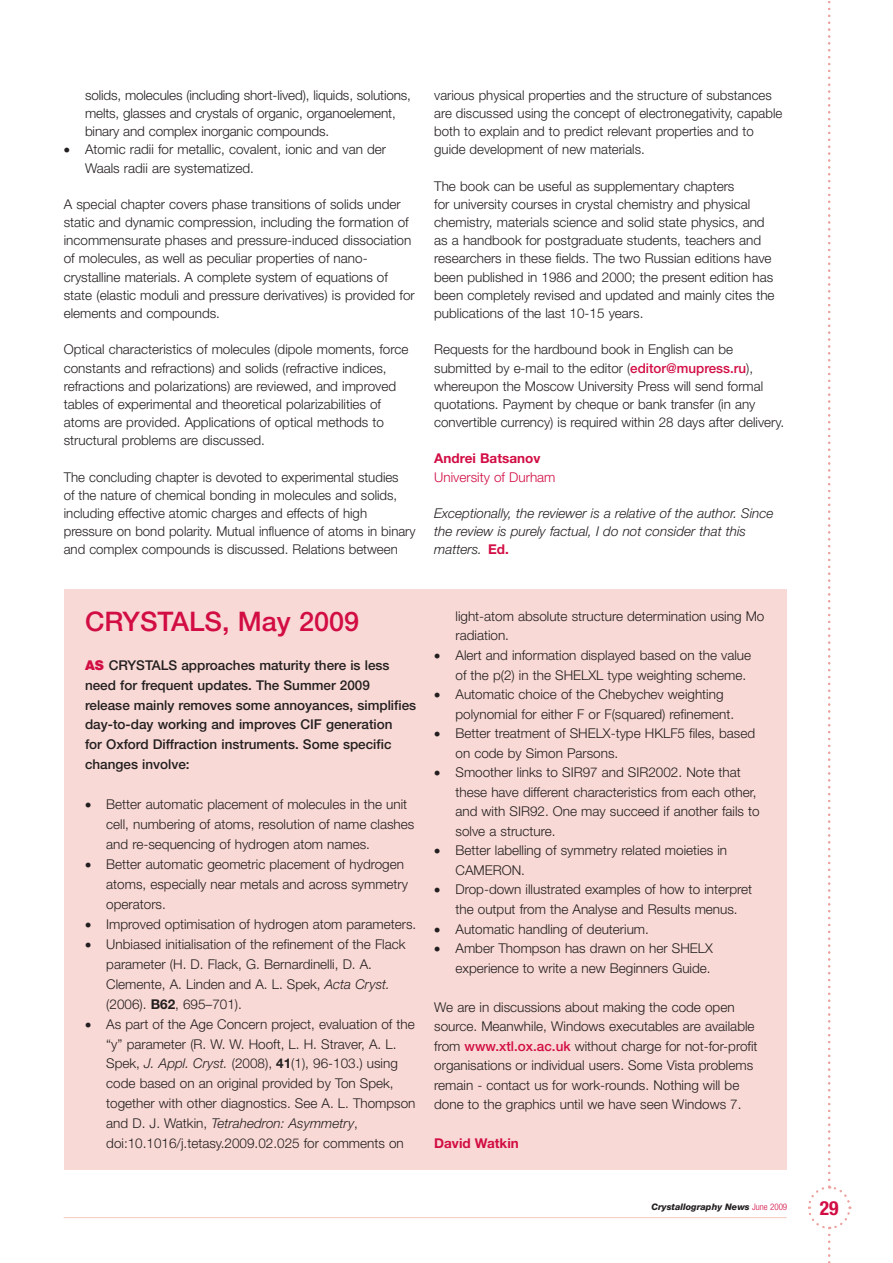
<style>
.page{position:relative;width:893px;height:1263px;background:#fff}
.page>*{position:absolute;margin:0;border:0;box-sizing:border-box;transform-origin:0 0}
.t1{font:500 27px "Helvetica Neue";color:#d20d44}
.t2{font:700 condensed 19.5px "Helvetica Neue";color:#d20d44}
.t3{font:300 13.5px/18.1px "Helvetica Neue";color:#231f20}
.t4{font:500 13.5px/20px "Helvetica Neue";color:#231f20}
.t5{font:italic 300 13.5px/18.1px "Helvetica Neue";color:#231f20}
.t6{font:700 13.5px "Helvetica Neue";color:#d20d44}
.t7{font:300 13.5px "Helvetica Neue";color:#d20d44}
.t8{font:italic 800 9px "Helvetica Neue";color:#231f20}
.s1{font-weight:500;color:#d20d44}
.s2{font-weight:700;font-style:normal;color:#d20d44}
.s3{font-weight:900;color:#d20d44}
.s4{font-style:italic}
.s5{font-weight:700}
.s6{font-weight:300;font-style:normal;font-stretch:condensed;color:#d20d44}
</style>
<div class="page">
<svg style="left:808px;top:1px;width:44px;height:1262px"></svg>
<hr style="left:64px;top:1217px;width:723px;height:1px;background:#f6cfc9">
<div style="left:64px;top:589px;width:723px;height:580px;background:#f8d9d5"></div>
<p class="t3" style="left:85px;top:86px;width:327px">solids, molecules (including short-lived), liquids, solutions, melts, glasses and crystals of organic, organoelement, binary and complex inorganic compounds.</p>
<p class="t3" style="left:85px;top:140px;width:303px;text-indent:-21px">• Atomic radii for metallic, covalent, ionic and van der<br>Waals radii are systematized.</p>
<p class="t3" style="left:64px;top:195px;width:353px">A special chapter covers phase transitions of solids under static and dynamic compression, including the formation of incommensurate phases and pressure-induced dissociation of molecules, as well as peculiar properties of nano&shy;crystalline materials. A complete system of equations of state (elastic moduli and pressure derivatives) is provided for elements and compounds.</p>
<p class="t3" style="left:64px;top:340px;width:346px">Optical characteristics of molecules (dipole moments, force constants and refractions) and solids (refractive indices, refractions and polarizations) are reviewed, and improved tables of experimental and theoretical polarizabilities of atoms are provided. Applications of optical methods to structural problems are discussed.</p>
<p class="t3" style="left:64px;top:467px;width:353px">The concluding chapter is devoted to experimental studies<br>of the nature of chemical bonding in molecules and solids, including effective atomic charges and effects of high pressure on bond polarity. Mutual influence of atoms in binary and complex compounds is discussed. Relations between</p>
<p class="t3" style="left:434px;top:86px;width:350px">various physical properties and the structure of substances are discussed using the concept of electronegativity, capable both to explain and to predict relevant properties and to guide development of new materials.</p>
<p class="t3" style="left:434px;top:177px;width:342px">The book can be useful as supplementary chapters<br>for university courses in crystal chemistry and physical chemistry, materials science and solid state physics, and as a handbook for postgraduate students, teachers and researchers in these fields. The two Russian editions have been published in 1986 and 2000; the present edition has been completely revised and updated and mainly cites the publications of the last 10-15 years.</p>
<p class="t3" style="left:434px;top:340px;width:351px">Requests for the hardbound book in English can be submitted by e-mail to the editor (<span class="s1">editor@mupress.ru</span>), whereupon the Moscow University Press will send formal quotations. Payment by cheque or bank transfer (in any convertible currency) is required within 28 days after delivery.</p>
<p class="t6" style="left:434px;top:450px;width:108px">Andrei Batsanov</p>
<p class="t7" style="left:434px;top:468px;width:123px">University of Durham</p>
<p class="t5" style="left:434px;top:504px;width:341px">Exceptionally, the reviewer is a relative of the author. Since the review is purely factual, I do not consider that this matters. <span class="s2">Ed.</span></p>
<h1 class="t1" style="left:85px;top:605px;width:276px">CRYSTALS, May 2009</h1>
<p class="t4" style="left:85px;top:655px;width:333px"><span class="s3">As</span> CRYSTALS approaches maturity there is less need for frequent updates. The Summer 2009 release mainly removes some annoyances, simplifies day-to-day working and improves CIF generation<br>for Oxford Diffraction instruments. Some specific changes involve:</p>
<p class="t3" style="left:106px;top:794px;width:309px;line-height:20px;text-indent:-21px">• Better automatic placement of molecules in the unit cell, numbering of atoms, resolution of name clashes and re-sequencing of hydrogen atom names.</p>
<p class="t3" style="left:106px;top:854px;width:303px;line-height:20px;text-indent:-21px">• Better automatic geometric placement of hydrogen atoms, especially near metals and across symmetry operators.</p>
<p class="t3" style="left:85px;top:915px;width:333px">• Improved optimisation of hydrogen atom parameters.</p>
<p class="t3" style="left:106px;top:934px;width:301px;line-height:20px;text-indent:-21px">• Unbiased initialisation of the refinement of the Flack parameter (H. D. Flack, G. Bernardinelli, D. A.<br>Clemente, A. Linden and A. L. Spek, <span class="s4">Acta Cryst. </span>(2006). <span class="s5">B62</span>, 695–701).</p>
<p class="t3" style="left:106px;top:1013px;width:311px;line-height:20px;text-indent:-21px">• As part of the Age Concern project, evaluation of the “y” parameter (R. W. W. Hooft, L. H. Straver, A. L.<br>Spek, <span class="s4">J. Appl. Cryst.</span> (2008), <span class="s5">41</span>(1), 96-103.) using code based on an original provided by Ton Spek, together with other diagnostics. See A. L. Thompson and D. J. Watkin, <span class="s4">Tetrahedron: Asymmetry</span>, doi:10.1016/j.tetasy.2009.02.025 for comments on</p>
<p class="t3" style="left:455px;top:606px;width:310px;line-height:19.5px">light-atom absolute structure determination using Mo radiation.</p>
<p class="t3" style="left:455px;top:645px;width:297px;line-height:19.5px;text-indent:-21px">• Alert and information displayed based on the value of the p(2) in the SHELXL type weighting scheme.</p>
<p class="t3" style="left:455px;top:684px;width:280px;line-height:19.5px;text-indent:-21px">• Automatic choice of the Chebychev weighting polynomial for either F or F(squared) refinement.</p>
<p class="t3" style="left:455px;top:723px;width:301px;line-height:19.5px;text-indent:-21px">• Better treatment of SHELX-type HKLF5 files, based on code by Simon Parsons.</p>
<p class="t3" style="left:455px;top:762px;width:306px;line-height:19.5px;text-indent:-21px">• Smoother links to SIR97 and SIR2002. Note that these have different characteristics from each other, and with SIR92. One may succeed if another fails to solve a structure.</p>
<p class="t3" style="left:455px;top:840px;width:273px;line-height:19.5px;text-indent:-21px">• Better labelling of symmetry related moieties in<br>CAMERON.</p>
<p class="t3" style="left:434px;top:879px;width:319px;line-height:19.5px;text-align:center">• Drop-down illustrated examples of how to interpret the output from the Analyse and Results menus.</p>
<p class="t3" style="left:434px;top:919px;width:216px">• Automatic handling of deuterium.</p>
<p class="t3" style="left:434px;top:938px;width:280px;line-height:19.5px;text-align:right">• Amber Thompson has drawn on her SHELX experience to write a new Beginners Guide.</p>
<p class="t3" style="left:434px;top:997px;width:325px;line-height:19.5px">We are in discussions about making the code open source. Meanwhile, Windows executables are available from <span class="s1">www.xtl.ox.ac.uk</span> without charge for not-for-profit organisations or individual users. Some Vista problems remain - contact us for work-rounds. Nothing will be done to the graphics until we have seen Windows 7.</p>
<p class="t6" style="left:434px;top:1135px;width:86px">David Watkin</p>
<p class="t8" style="left:651px;top:1201px;width:137px">Crystallography News <span class="s6">June 2009</span></p>
<h2 class="t2" style="left:820px;top:1196px;width:20px">29</h2>
</div>
